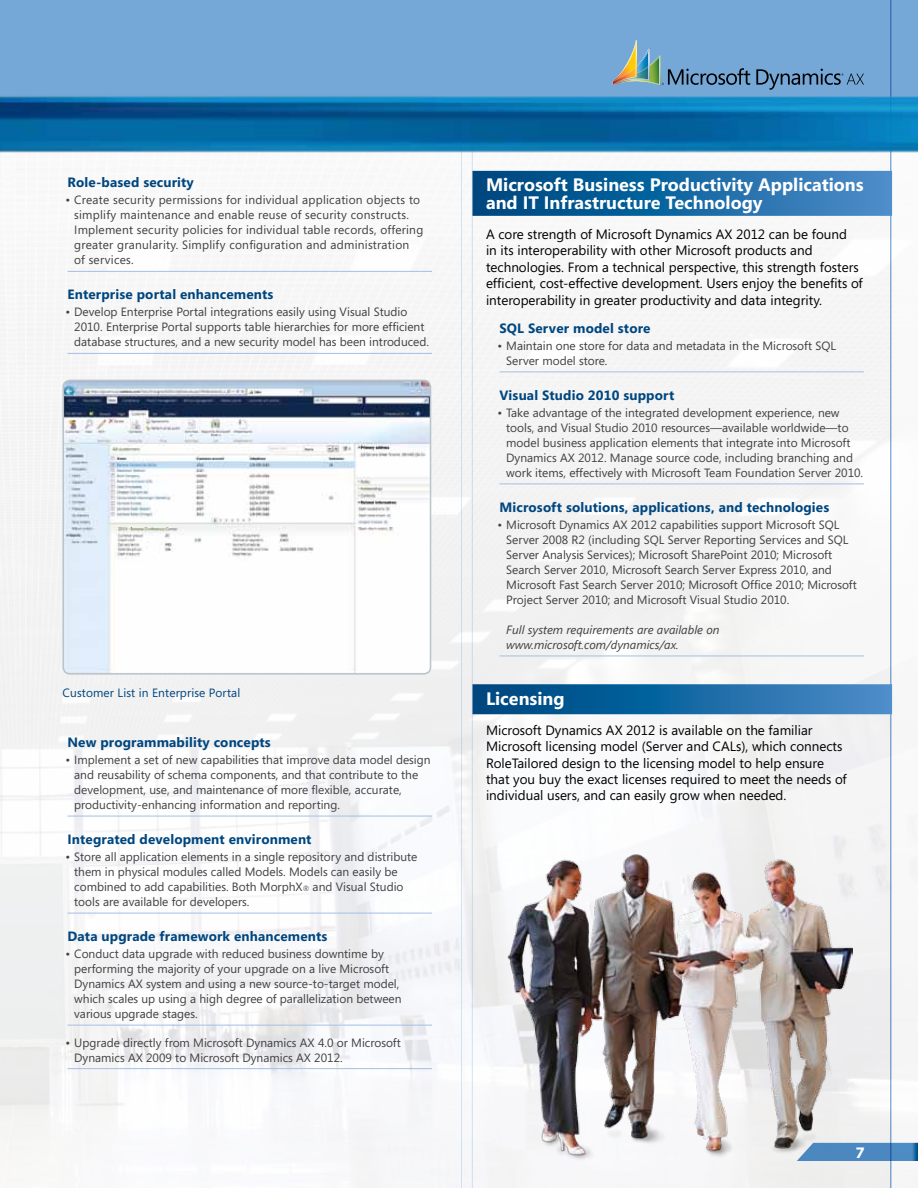
<style>
.page{position:relative;width:918px;height:1188px;background:#fff}
.page>*{position:absolute;margin:0;border:0;box-sizing:border-box;transform-origin:0 0}
.t1{font:700 18px/18px "Segoe";color:#fff}
.t2{font:700 15px "Gotham";color:#fff}
.t3{font:13.5px/16.5px "Segoe";color:#000}
.t4{font:700 13.5px "Segoe";letter-spacing:.01em;color:#00467f}
.t5{font:12px/15px "Segoe";color:#414042}
.t6{font:12px/15px "Segoe";letter-spacing:.02em;color:#414042}
.t7{font:italic 12px/15px "Segoe";color:#414042}
.t8{font:12px "Segoe";letter-spacing:.01em;color:#00467f}
.s1{font-size:7.5px}
</style>
<div class="page">
<img style="left:0;top:153px;width:891px;height:1035px">
<svg style="left:461px;top:153px;width:11px;height:1035px"></svg>
<div style="left:0;top:0;width:918px;height:145px;background:#75a8d7"></div>
<hr style="left:891px;top:0;width:1px;height:1188px;background:#5091cd">
<svg style="left:852px;top:1143px;width:66px;height:18px"></svg>
<svg style="left:756px;top:69px;width:108px;height:21px"></svg>
<svg style="left:613px;top:40px;width:137px;height:46px"></svg>
<img style="left:0;top:95px;width:918px;height:58px">
<img style="left:484px;top:826px;width:368px;height:362px">
<hr style="left:68px;top:271px;width:364px;height:1px;background:#a4bfe4">
<hr style="left:68px;top:353px;width:364px;height:1px;background:#a4bfe4">
<hr style="left:68px;top:816px;width:364px;height:1px;background:#a4bfe4">
<hr style="left:68px;top:913px;width:364px;height:1px;background:#a4bfe4">
<hr style="left:68px;top:1025px;width:364px;height:1px;background:#a4bfe4">
<hr style="left:68px;top:1068px;width:364px;height:1px;background:#a4bfe4">
<svg style="left:472px;top:171px;width:420px;height:45px;background:#1b69a3"></svg>
<hr style="left:500px;top:372px;width:364px;height:1px;background:#a4bfe4">
<hr style="left:500px;top:484px;width:364px;height:1px;background:#a4bfe4">
<hr style="left:500px;top:656px;width:364px;height:1px;background:#a4bfe4">
<svg style="left:472px;top:684px;width:420px;height:30px;background:#1c6aa4"></svg>
<img style="left:63px;top:380px;width:368px;height:294px">
<div style="left:62px;top:380px;width:369px;height:295px;border:2px solid #bbc4ca;border-radius:7px"></div>
<p class="t4" style="left:68px;top:173px;width:128px">Role-based security</p>
<p class="t6" style="left:74px;top:192px;width:351px;text-indent:-9px">• Create security permissions for individual application objects to simplify maintenance and enable reuse of security constructs.<br>Implement security policies for individual table records, offering greater granularity. Simplify configuration and administration<br>of services.</p>
<p class="t4" style="left:68px;top:285px;width:208px">Enterprise portal enhancements</p>
<p class="t5" style="left:74px;top:304px;width:356px;text-indent:-9px">• Develop Enterprise Portal integrations easily using Visual Studio<br>2010. Enterprise Portal supports table hierarchies for more efficient database structures, and a new security model has been introduced.</p>
<p class="t8" style="left:63px;top:684px;width:179px">Customer List in Enterprise Portal</p>
<p class="t4" style="left:68px;top:733px;width:205px">New programmability concepts</p>
<p class="t5" style="left:74px;top:752px;width:358px;text-indent:-9px">• Implement a set of new capabilities that improve data model design and reusability of schema components, and that contribute to the development, use, and maintenance of more flexible, accurate, productivity-enhancing information and reporting.</p>
<p class="t4" style="left:68px;top:830px;width:246px">Integrated development environment</p>
<p class="t5" style="left:74px;top:849px;width:345px;text-indent:-9px">• Store all application elements in a single repository and distribute them in physical modules called Models. Models can easily be combined to add capabilities. Both MorphX<span class="s1">®</span> and Visual Studio tools are available for developers.</p>
<p class="t4" style="left:68px;top:927px;width:261px">Data upgrade framework enhancements</p>
<p class="t5" style="left:74px;top:946px;width:329px;text-indent:-9px">• Conduct data upgrade with reduced business downtime by performing the majority of your upgrade on a live Microsoft Dynamics AX system and using a new source-to-target model, which scales up using a high degree of parallelization between various upgrade stages.</p>
<p class="t5" style="left:74px;top:1035px;width:328px;text-indent:-9px">• Upgrade directly from Microsoft Dynamics AX 4.0 or Microsoft<br>Dynamics AX 2009 to Microsoft Dynamics AX 2012.</p>
<h1 class="t1" style="left:486px;top:175px;width:379px">Microsoft Business Productivity Applications and IT Infrastructure Technology</h1>
<p class="t3" style="left:486px;top:225px;width:378px">A core strength of Microsoft Dynamics AX 2012 can be found<br>in its interoperability with other Microsoft products and technologies. From a technical perspective, this strength fosters efficient, cost-effective development. Users enjoy the benefits of interoperability in greater productivity and data integrity.</p>
<p class="t4" style="left:500px;top:318px;width:152px">SQL Server model store</p>
<p class="t5" style="left:506px;top:338px;width:331px;text-indent:-9px">• Maintain one store for data and metadata in the Microsoft SQL<br>Server model store.</p>
<p class="t4" style="left:500px;top:385px;width:176px">Visual Studio 2010 support</p>
<p class="t5" style="left:506px;top:405px;width:358px;text-indent:-9px">• Take advantage of the integrated development experience, new tools, and Visual Studio 2010 resources—available worldwide—to model business application elements that integrate into Microsoft Dynamics AX 2012. Manage source code, including branching and work items, effectively with Microsoft Team Foundation Server 2010.</p>
<p class="t4" style="left:500px;top:497px;width:331px">Microsoft solutions, applications, and technologies</p>
<p class="t5" style="left:506px;top:517px;width:352px;text-indent:-9px">• Microsoft Dynamics AX 2012 capabilities support Microsoft SQL Server 2008 R2 (including SQL Server Reporting Services and SQL Server Analysis Services); Microsoft SharePoint 2010; Microsoft Search Server 2010, Microsoft Search Server Express 2010, and Microsoft Fast Search Server 2010; Microsoft Office 2010; Microsoft Project Server 2010; and Microsoft Visual Studio 2010.</p>
<p class="t7" style="left:506px;top:622px;width:215px">Full system requirements are available on www.microsoft.com/dynamics/ax.</p>
<h1 class="t1" style="left:486px;top:688px;width:80px">Licensing</h1>
<p class="t3" style="left:486px;top:721px;width:362px">Microsoft Dynamics AX 2012 is available on the familiar Microsoft licensing model (Server and CALs), which connects RoleTailored design to the licensing model to help ensure that you buy the exact licenses required to meet the needs of individual users, and can easily grow when needed.</p>
<p class="t2" style="left:855px;top:1144px;width:11px">7</p>
</div>
